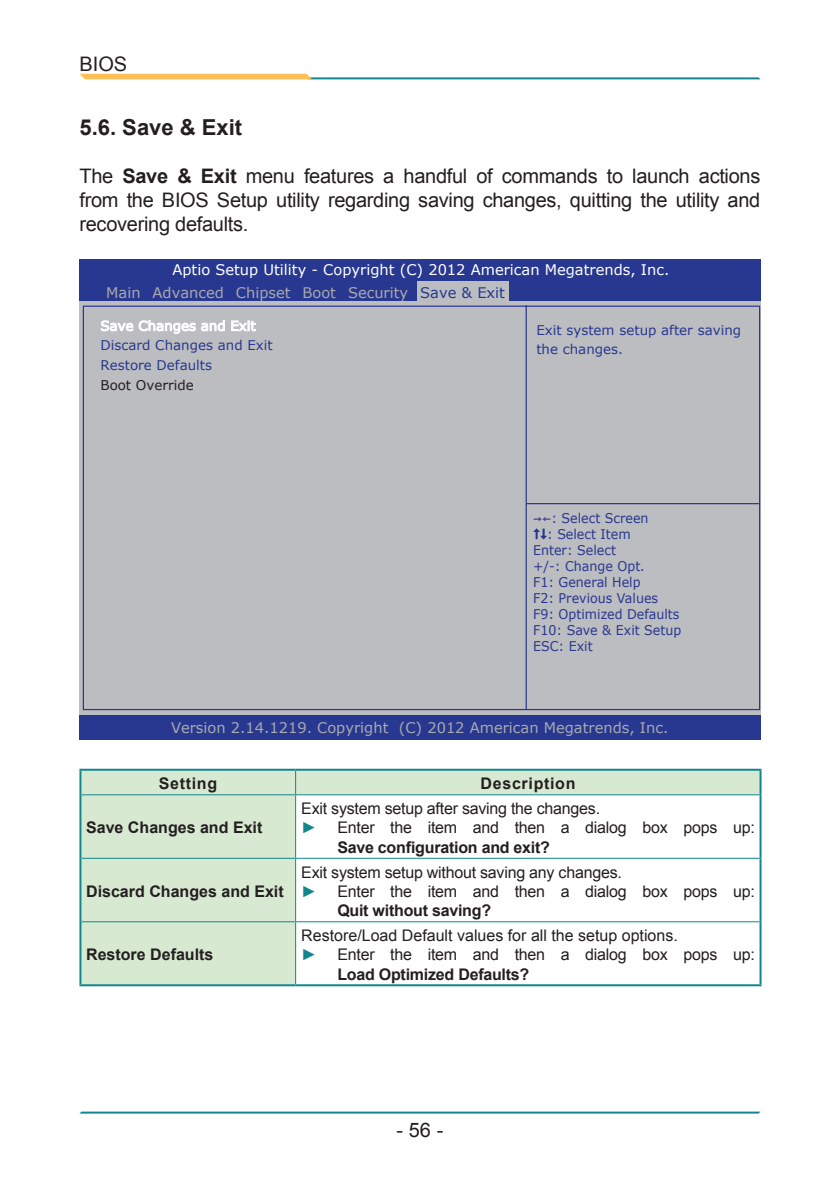
<style>
.page{position:relative;width:840px;height:1191px;background:#fff}
.page>*{position:absolute;margin:0;border:0;box-sizing:border-box;transform-origin:0 0}
.t1{font:700 22px "Arial";color:#231f20}
.t2{font:20px/24px "Arial";letter-spacing:-.015em;color:#231f20;text-align:justify}
.t3{font:16px "Arial";letter-spacing:-.015em;color:#231f20}
.t4{font:700 16px "Arial";color:#231f20}
.t5{font:700 16px "Arial";letter-spacing:.045em;color:#231f20}
.t6{font:16px "Arial";color:#12868d}
.t7{font:14.6px "Verdana";color:#a8a9ad}
.t8{font:14.6px "Verdana";color:#fff}
.t9{font:13.4px "Verdana";color:#283890;scale:.94 1}
.t10{font:13.4px/19.8px "Verdana";color:#283890}
.t11{font:13.4px "Verdana";color:#231f20}
.s1{font-weight:700}
.s2{color:#283890}
.s3{font-family:"Lucida Console"}
</style>
<div class="page">
<hr style="left:80px;top:1111px;width:679px;height:2px;background:#12868d">
<hr style="left:307px;top:77px;width:452px;height:2px;background:#12868d">
<svg style="left:80px;top:74px;width:232px;height:5px"></svg>
<div style="left:79px;top:281px;width:681px;height:20px;background:#283890"></div>
<div style="left:79px;top:714px;width:681px;height:25px;background:#283890"></div>
<div style="left:79px;top:259px;width:681px;height:23px;background:#283890"></div>
<svg style="left:79px;top:301px;width:681px;height:413px;background:#a1a5b7"></svg>
<div style="left:83px;top:306px;width:676px;height:403px;background:#bcbdc0"></div>
<hr style="left:525px;top:305px;width:1px;height:404px;background:#283890">
<div style="left:417px;top:281px;width:91px;height:20px;background:#bcbdc0"></div>
<hr style="left:526px;top:503px;width:233px;height:1px;background:#283890">
<svg style="left:101px;top:320px;width:32px;height:11px"></svg>
<svg style="left:139px;top:320px;width:86px;height:14px"></svg>
<svg style="left:231px;top:320px;width:25px;height:11px"></svg>
<svg style="left:81px;top:770px;width:678px;height:214px"></svg>
<svg style="left:295px;top:770px;width:1px;height:24px"></svg>
<hr style="left:81px;top:794px;width:214px;height:1px;background:#12868d">
<hr style="left:295px;top:794px;width:464px;height:1px;background:#12868d">
<hr style="left:295px;top:795px;width:1px;height:62px;background:#12868d">
<hr style="left:81px;top:857px;width:214px;height:1px;background:#12868d">
<hr style="left:295px;top:857px;width:464px;height:1px;background:#12868d">
<hr style="left:295px;top:858px;width:1px;height:63px;background:#12868d">
<hr style="left:81px;top:921px;width:214px;height:1px;background:#12868d">
<hr style="left:295px;top:921px;width:464px;height:1px;background:#12868d">
<hr style="left:295px;top:922px;width:1px;height:62px;background:#12868d">
<hr style="left:79px;top:768px;width:216px;height:2px;background:#12868d">
<hr style="left:79px;top:770px;width:2px;height:25px;background:#12868d">
<hr style="left:295px;top:768px;width:466px;height:2px;background:#12868d">
<hr style="left:759px;top:770px;width:2px;height:25px;background:#12868d">
<hr style="left:79px;top:795px;width:2px;height:63px;background:#12868d">
<hr style="left:759px;top:795px;width:2px;height:63px;background:#12868d">
<hr style="left:79px;top:858px;width:2px;height:63px;background:#12868d">
<hr style="left:759px;top:858px;width:2px;height:63px;background:#12868d">
<hr style="left:79px;top:921px;width:2px;height:63px;background:#12868d">
<hr style="left:759px;top:921px;width:2px;height:63px;background:#12868d">
<hr style="left:79px;top:984px;width:216px;height:2px;background:#12868d">
<hr style="left:295px;top:984px;width:466px;height:2px;background:#12868d">
<svg style="left:533px;top:528px;width:13px;height:11px"></svg>
<p class="t2" style="left:79px;top:52px;width:49px">BIOS</p>
<h1 class="t1" style="left:79px;top:113px;width:164px">5.6. Save &amp; Exit</h1>
<p class="t2" style="left:79px;top:164px;width:682px">The <span class="s1">Save &amp; Exit</span> menu features a handful of commands to launch actions from the BIOS Setup utility regarding saving changes, quitting the utility and recovering defaults.</p>
<p class="t7" style="left:106px;top:283px;width:36px">Main</p>
<p class="t8" style="left:172px;top:261px;width:498px">Aptio Setup Utility - Copyright (C) 2012 American Megatrends, Inc.</p>
<p class="t7" style="left:152px;top:283px;width:354px">Advanced Chipset Boot Security <span class="s2">Save &amp; Exit</span></p>
<p class="t10" style="left:100px;top:335px;width:174px">Discard Changes and Exit<br>Restore Defaults</p>
<p class="t11" style="left:100px;top:376px;width:95px">Boot Override</p>
<p class="t10" style="left:536px;top:319px;width:206px">Exit system setup after saving the changes.</p>
<p class="t9" style="left:533px;top:509px;width:124px"><span class="s3">→←</span>: Select Screen</p>
<p class="t9" style="left:547px;top:525px;width:90px">: Select Item</p>
<p class="t9" style="left:533px;top:541px;width:90px">Enter: Select</p>
<p class="t9" style="left:533px;top:557px;width:120px">+/-: Change Opt.</p>
<p class="t9" style="left:533px;top:573px;width:116px">F1: General Help</p>
<p class="t9" style="left:533px;top:589px;width:134px">F2: Previous Values</p>
<p class="t9" style="left:533px;top:606px;width:157px">F9: Optimized Defaults</p>
<p class="t9" style="left:533px;top:622px;width:159px">F10: Save &amp; Exit Setup</p>
<p class="t9" style="left:533px;top:638px;width:65px">ESC: Exit</p>
<p class="t7" style="left:171px;top:718px;width:498px">Version 2.14.1219. Copyright (C) 2012 American Megatrends, Inc.</p>
<p class="t5" style="left:159px;top:773px;width:60px">Setting</p>
<p class="t5" style="left:480px;top:773px;width:96px">Description</p>
<p class="t4" style="left:86px;top:817px;width:178px">Save Changes and Exit</p>
<p class="t3" style="left:301px;top:798px;width:300px">Exit system setup after saving the changes.</p>
<p class="t6" style="left:301px;top:817px;width:17px">►</p>
<p class="t3" style="left:337px;top:817px;width:418px">Enter the item and then a dialog box pops up:</p>
<p class="t4" style="left:337px;top:836px;width:214px">Save configuration and exit?</p>
<p class="t4" style="left:86px;top:880px;width:199px">Discard Changes and Exit</p>
<p class="t4" style="left:86px;top:944px;width:129px">Restore Defaults</p>
<p class="t3" style="left:301px;top:861px;width:322px">Exit system setup without saving any changes.</p>
<p class="t6" style="left:301px;top:881px;width:17px">►</p>
<p class="t3" style="left:337px;top:881px;width:418px">Enter the item and then a dialog box pops up:</p>
<p class="t4" style="left:337px;top:900px;width:155px">Quit without saving?</p>
<p class="t3" style="left:301px;top:925px;width:378px">Restore/Load Default values for all the setup options.</p>
<p class="t6" style="left:301px;top:944px;width:17px">►</p>
<p class="t3" style="left:337px;top:944px;width:418px">Enter the item and then a dialog box pops up:</p>
<p class="t4" style="left:337px;top:963px;width:193px">Load Optimized Defaults?</p>
<p class="t2" style="left:396px;top:1118px;width:48px">- 56 -</p>
</div>
